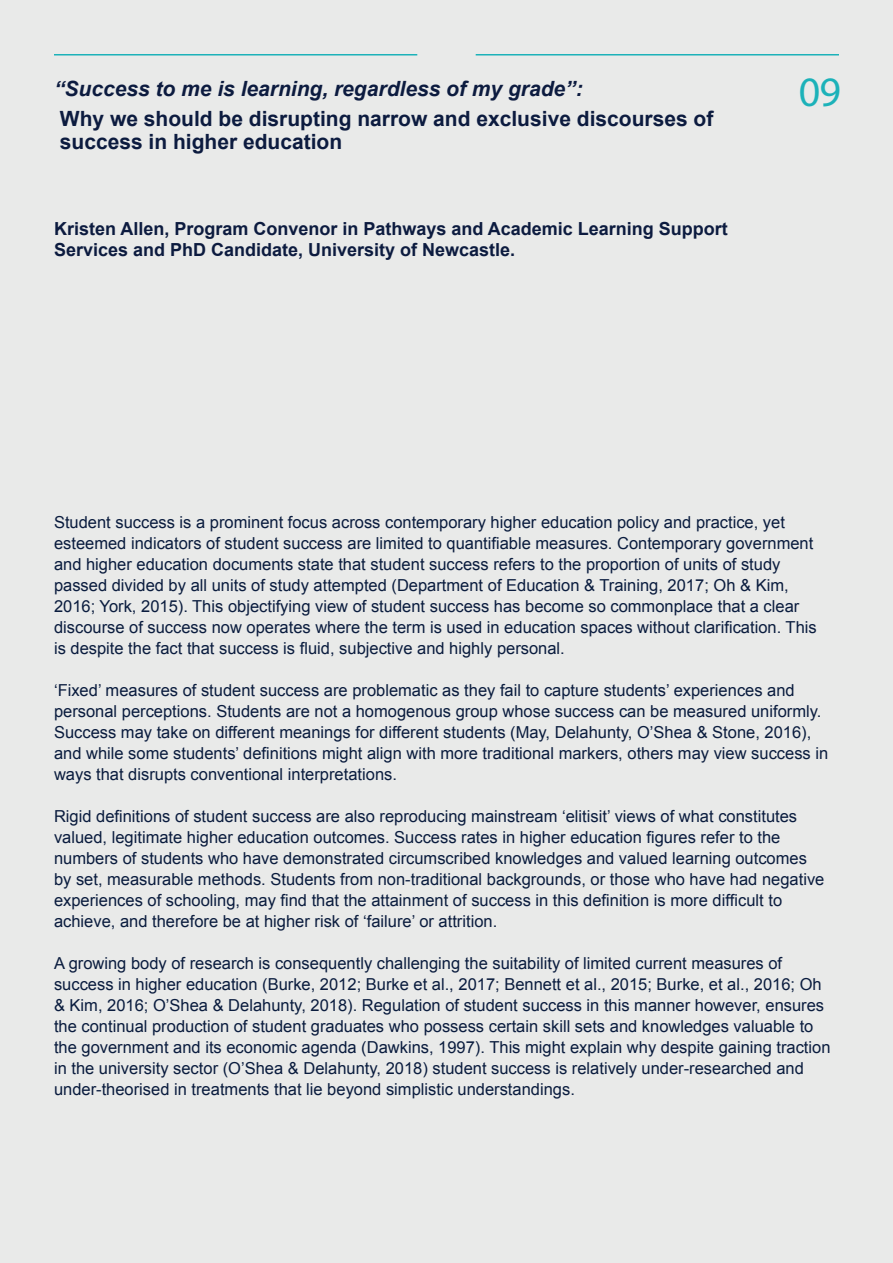
<style>
.page{position:relative;width:893px;height:1263px;background:#e9eae9}
.page>*{position:absolute;margin:0;border:0;box-sizing:border-box;transform-origin:0 0}
.t1{font:42px "Myriad Pro";color:#1cb2b9}
.t2{font:700 21px/23.2px "Arial";color:#0c1b3f}
.t3{font:italic 700 21px "Arial";color:#0c1b3f}
.t4{font:700 18px/21px "Arial";color:#0c1b3f}
.t5{font:16.5px/21px "Arial";color:#0a1c3e}
</style>
<div class="page">
<hr style="left:54px;top:54px;width:363px;height:2px;background:#1cb2b9">
<hr style="left:476px;top:54px;width:363px;height:2px;background:#1cb2b9">
<p class="t3" style="left:54px;top:75px;width:530px">“Success to me is learning, regardless of my grade”:</p>
<p class="t2" style="left:60px;top:107px;width:655px">Why we should be disrupting narrow and exclusive discourses of success in higher education</p>
<p class="t4" style="left:54px;top:219px;width:675px">Kristen Allen, Program Convenor in Pathways and Academic Learning Support<br>Services and PhD Candidate, University of Newcastle.</p>
<h1 class="t1" style="left:799px;top:66px;width:44px">09</h1>
<p class="t5" style="left:54px;top:512px;width:764px">Student success is a prominent focus across contemporary higher education policy and practice, yet esteemed indicators of student success are limited to quantifiable measures. Contemporary government and higher education documents state that student success refers to the proportion of units of study passed divided by all units of study attempted (Department of Education &amp; Training, 2017; Oh &amp; Kim, 2016; York, 2015). This objectifying view of student success has become so commonplace that a clear discourse of success now operates where the term is used in education spaces without clarification. This is despite the fact that success is fluid, subjective and highly personal.</p>
<p class="t5" style="left:54px;top:680px;width:776px">‘Fixed’ measures of student success are problematic as they fail to capture students’ experiences and personal perceptions. Students are not a homogenous group whose success can be measured uniformly.<br>Success may take on different meanings for different students (May, Delahunty, O’Shea &amp; Stone, 2016), and while some students’ definitions might align with more traditional markers, others may view success in ways that disrupts conventional interpretations.</p>
<p class="t5" style="left:54px;top:806px;width:772px">Rigid definitions of student success are also reproducing mainstream ‘elitisit’ views of what constitutes valued, legitimate higher education outcomes. Success rates in higher education figures refer to the numbers of students who have demonstrated circumscribed knowledges and valued learning outcomes by set, measurable methods. Students from non-traditional backgrounds, or those who have had negative experiences of schooling, may find that the attainment of success in this definition is more difficult to achieve, and therefore be at higher risk of ‘failure’ or attrition.</p>
<p class="t5" style="left:54px;top:953px;width:778px">A growing body of research is consequently challenging the suitability of limited current measures of success in higher education (Burke, 2012; Burke et al., 2017; Bennett et al., 2015; Burke, et al., 2016; Oh &amp; Kim, 2016; O’Shea &amp; Delahunty, 2018). Regulation of student success in this manner however, ensures the continual production of student graduates who possess certain skill sets and knowledges valuable to the government and its economic agenda (Dawkins, 1997). This might explain why despite gaining traction in the university sector (O’Shea &amp; Delahunty, 2018) student success is relatively under-researched and under-theorised in treatments that lie beyond simplistic understandings.</p>
</div>
